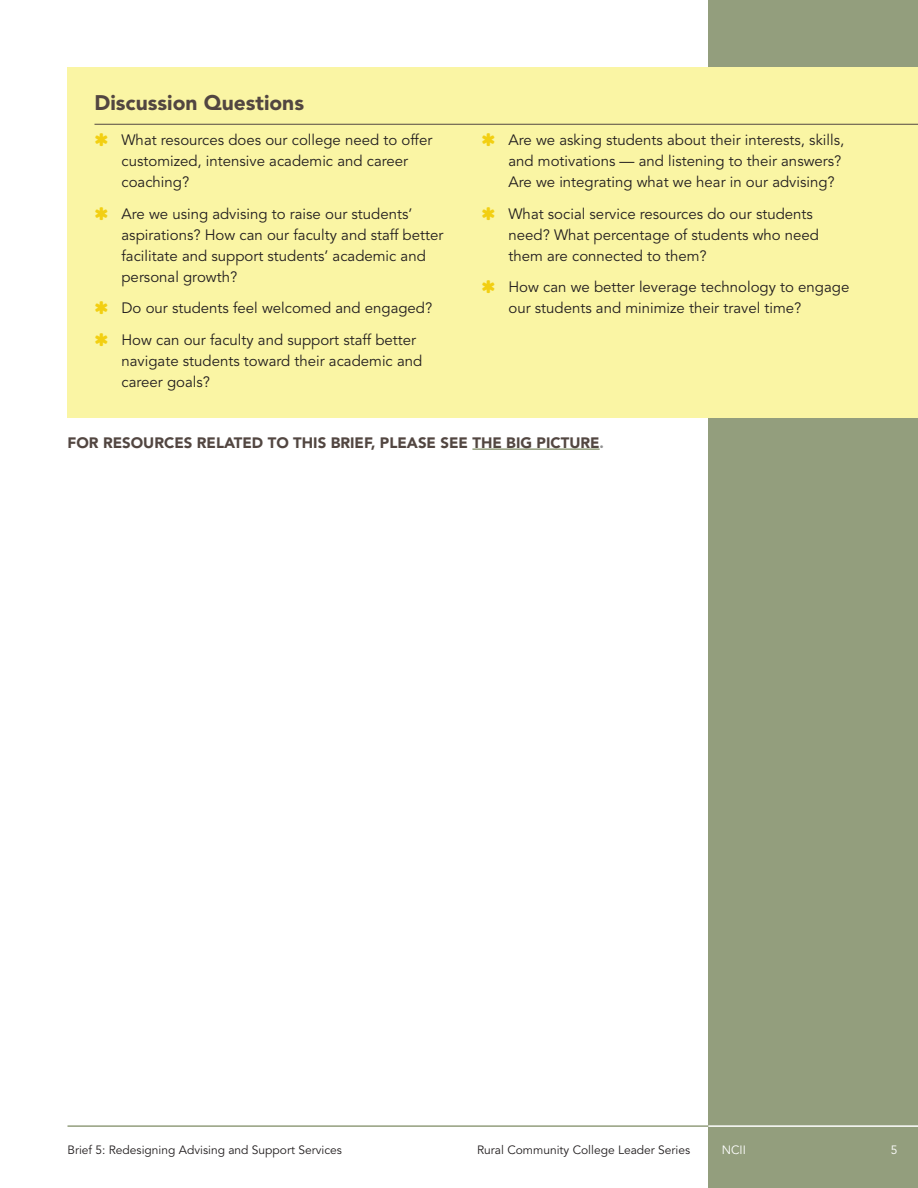
<style>
.page{position:relative;width:918px;height:1188px;background:#fff}
.page>*{position:absolute;margin:0;border:0;box-sizing:border-box;transform-origin:0 0}
.Discussion_question{font:900 21px "Avenir LT Std";color:#524641}
.t1{font:15px/21px "Avenir LT Std";color:#231f20}
.Subhead_b{font:900 15px "Avenir LT Std";color:#524641}
.t2{font:12px "Avenir LT Std";color:#231f20}
.t3{font:12px "Avenir LT Std";color:#fff}
.s1{color:#919191}
</style>
<div class="page">
<div style="left:708px;top:0;width:210px;height:1188px;background:#939e7d"></div>
<hr style="left:68px;top:1125px;width:649px;height:2px;background:#939e7d">
<hr style="left:708px;top:1125px;width:210px;height:2px;background:#fff">
<div style="left:68px;top:68px;width:850px;height:350px;background:#faf5a4"></div>
<hr style="left:94px;top:124px;width:824px;height:1px;background:#524641">
<hr style="left:472px;top:448px;width:128px;height:2px;background:#939e7d">
<p class="Discussion_question" style="left:94px;top:90px;width:211px">Discussion Questions</p>
<p class="t1" style="left:122px;top:130px;width:312px">What resources does our college need to offer customized, intensive academic and career coaching?</p>
<p class="t1" style="left:122px;top:203px;width:323px">Are we using advising to raise our students’ aspirations? How can our faculty and staff better facilitate and support students’ academic and personal growth?</p>
<p class="t1" style="left:122px;top:298px;width:312px">Do our students feel welcomed and engaged?</p>
<p class="t1" style="left:122px;top:330px;width:302px">How can our faculty and support staff better navigate students toward their academic and career goals?</p>
<p class="t1" style="left:508px;top:130px;width:337px">Are we asking students about their interests, skills, and motivations — and listening to their answers?<br>Are we integrating what we hear in our advising?</p>
<p class="t1" style="left:508px;top:203px;width:312px">What social service resources do our students need? What percentage of students who need them are connected to them?</p>
<p class="t1" style="left:508px;top:277px;width:342px">How can we better leverage technology to engage our students and minimize their travel time?</p>
<p class="Subhead_b" style="left:68px;top:433px;width:538px">FOR RESOURCES RELATED TO THIS BRIEF, PLEASE SEE THE BIG PICTURE<span class="s1">.</span></p>
<p class="t2" style="left:68px;top:1143px;width:276px">Brief 5: Redesigning Advising and Support Services</p>
<p class="t2" style="left:477px;top:1143px;width:215px">Rural Community College Leader Series</p>
<p class="t3" style="left:722px;top:1143px;width:26px">NCII</p>
<p class="t3" style="left:891px;top:1143px;width:8px">5</p>
</div>
